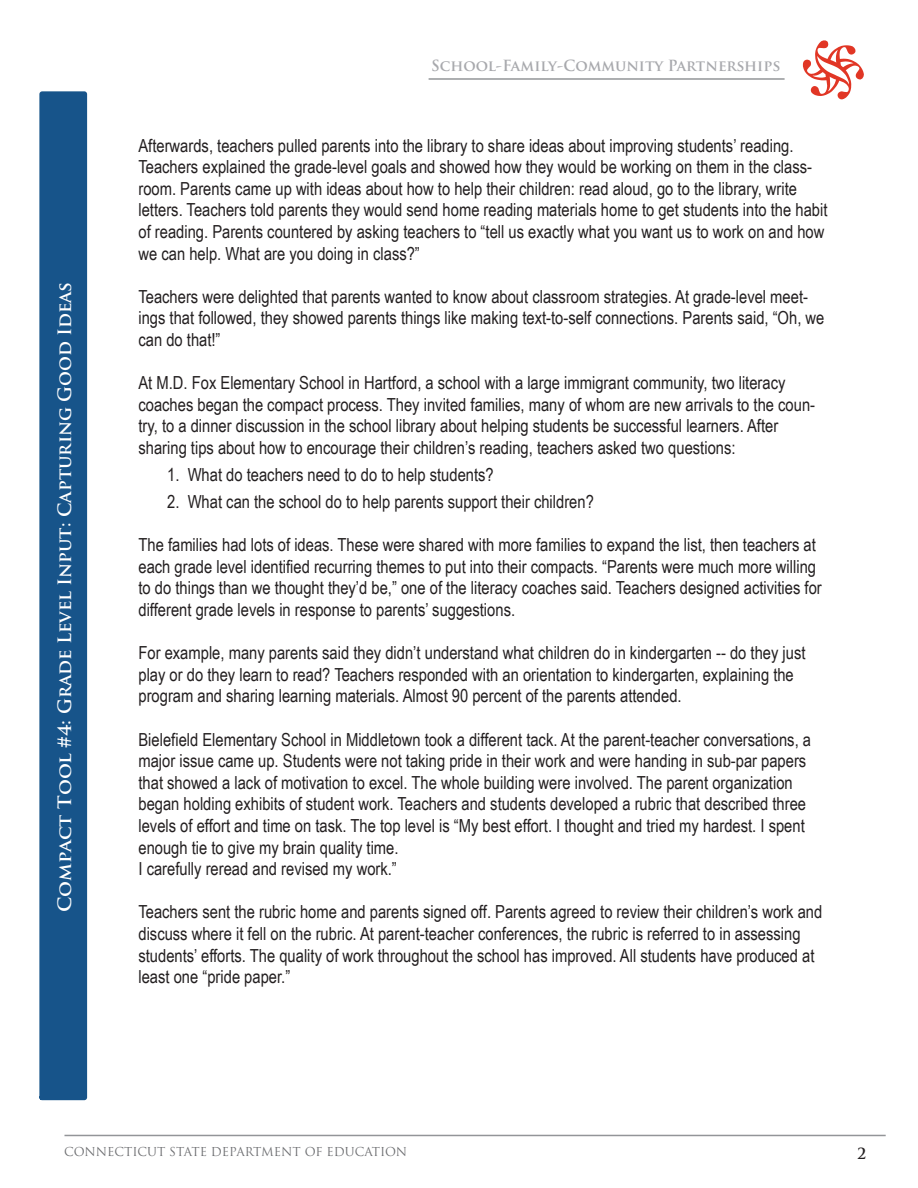
<style>
.page{position:relative;width:918px;height:1188px;background:#fff}
.page>*{position:absolute;margin:0;border:0;box-sizing:border-box;transform-origin:0 0}
.t1{font:700 30px "Trajan Pro";color:#fff}
.t2{font:18px/21.6px "Arial Narrow";color:#231f20}
.t3{font:700 18px "Trajan Pro";color:#fff;scale:1.07 1}
.t4{font:700 15px "Trajan Pro";color:#a8a9ad}
.t5{font:700 15px "Trajan Pro";color:#231f20}
.t6{font:12px "Trajan Pro";color:#6c6d70}
</style>
<div class="page">
<hr style="left:64px;top:1135px;width:822px;height:1px;background:#939598">
<svg style="left:803px;top:40px;width:61px;height:60px"></svg>
<svg style="left:39px;top:91px;width:48px;height:1010px;background:#2d6495"></svg>
<hr style="left:429px;top:78px;width:356px;height:2px;background:#939598">
<p class="t3" style="left:54px;top:912px;width:590px;rotate:-90deg">Compact Tool #4: Grade Level Input: Capturing Good Ideas</p>
<h1 class="t1" style="left:50px;top:682px;width:142px;rotate:-90deg">Tool # 2</h1>
<p class="t4" style="left:431px;top:56px;width:351px">School-Family-Community Partnerships</p>
<p class="t2" style="left:138px;top:134px;width:691px">Afterwards, teachers pulled parents into the library to share ideas about improving students’ reading.<br>Teachers explained the grade-level goals and showed how they would be working on them in the class&shy;room. Parents came up with ideas about how to help their children: read aloud, go to the library, write letters. Teachers told parents they would send home reading materials home to get students into the habit of reading. Parents countered by asking teachers to “tell us exactly what you want us to work on and how we can help. What are you doing in class?”</p>
<p class="t2" style="left:138px;top:285px;width:687px">Teachers were delighted that parents wanted to know about classroom strategies. At grade-level meet&shy;ings that followed, they showed parents things like making text-to-self connections. Parents said, “Oh, we can do that!”</p>
<p class="t2" style="left:138px;top:371px;width:678px">At M.D. Fox Elementary School in Hartford, a school with a large immigrant community, two literacy coaches began the compact process. They invited families, many of whom are new arrivals to the coun&shy;try, to a dinner discussion in the school library about helping students be successful learners. After sharing tips about how to encourage their children’s reading, teachers asked two questions:</p>
<p class="t2" style="left:167px;top:463px;width:328px">1. What do teachers need to do to help students?</p>
<p class="t2" style="left:167px;top:490px;width:428px">2. What can the school do to help parents support their children?</p>
<p class="t2" style="left:138px;top:533px;width:685px">The families had lots of ideas. These were shared with more families to expand the list, then teachers at each grade level identified recurring themes to put into their compacts. “Parents were much more willing to do things than we thought they’d be,” one of the literacy coaches said. Teachers designed activities for different grade levels in response to parents’ suggestions.</p>
<p class="t2" style="left:138px;top:641px;width:669px">For example, many parents said they didn’t understand what children do in kindergarten -- do they just play or do they learn to read? Teachers responded with an orientation to kindergarten, explaining the program and sharing learning materials. Almost 90 percent of the parents attended.</p>
<p class="t2" style="left:138px;top:728px;width:674px">Bielefield Elementary School in Middletown took a different tack. At the parent-teacher conversations, a major issue came up. Students were not taking pride in their work and were handing in sub-par papers that showed a lack of motivation to excel. The whole building were involved. The parent organization began holding exhibits of student work. Teachers and students developed a rubric that described three levels of effort and time on task. The top level is “My best effort. I thought and tried my hardest. I spent enough tie to give my brain quality time.<br>I carefully reread and revised my work.”</p>
<p class="t2" style="left:138px;top:901px;width:685px">Teachers sent the rubric home and parents signed off. Parents agreed to review their children’s work and discuss where it fell on the rubric. At parent-teacher conferences, the rubric is referred to in assessing students’ efforts. The quality of work throughout the school has improved. All students have produced at least one “pride paper.”</p>
<p class="t6" style="left:64px;top:1144px;width:344px">CONNECTICUT STATE DEPARTMENT OF EDUCATION</p>
<p class="t5" style="left:857px;top:1144px;width:10px">2</p>
</div>
